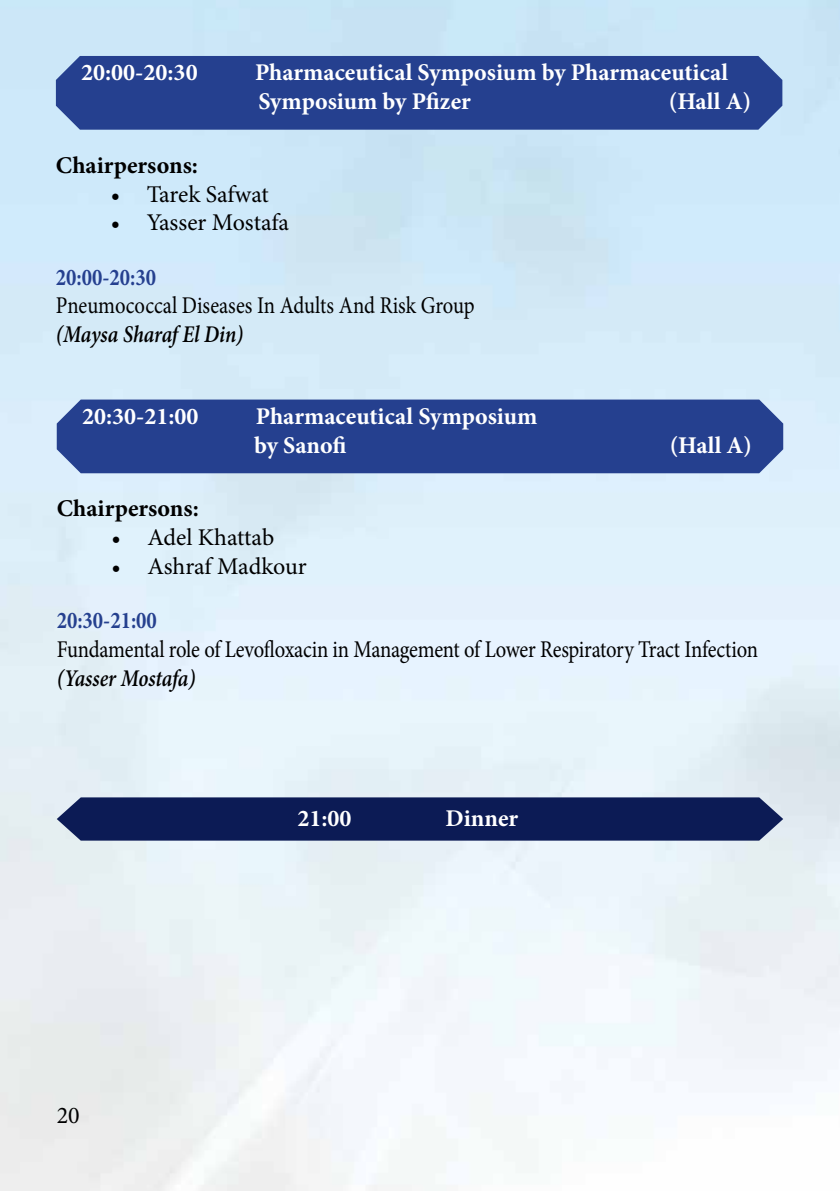
<style>
.page{position:relative;width:840px;height:1191px;background:#fff}
.page>*{position:absolute;margin:0;border:0;box-sizing:border-box;transform-origin:0 0}
.t1{font:700 24px/28.8px "Minion Pro";color:#fff}
.t2{font:24px "Minion Pro";letter-spacing:-.01em;color:#000;scale:.86 1}
.t3{font:24px "Minion Pro";letter-spacing:-.01em;color:#000}
.t4{font:italic 600 24px "Minion Pro";letter-spacing:-.01em;color:#000;scale:.86 1}
.t5{font:700 24px "Minion Pro";color:#000}
.t6{font:700 24px "Minion Pro";color:#25408f;scale:.86 1}
</style>
<div class="page">
<img style="left:0;top:0;width:839px;height:1191px">
<div style="left:56px;top:56px;width:726px;height:74px;background:#25408f"></div>
<div style="left:57px;top:399px;width:725px;height:74px;background:#25408f"></div>
<div style="left:57px;top:797px;width:725px;height:43px;background:#0c1b55"></div>
<p class="t1" style="left:81px;top:58px;width:118px">20:00-20:30</p>
<p class="t1" style="left:255px;top:58px;width:474px">Pharmaceutical Symposium by Pharmaceutical<br>Symposium by Pfizer</p>
<p class="t1" style="left:668px;top:87px;width:84px">(Hall A)</p>
<p class="t5" style="left:56px;top:148px;width:143px">Chairpersons:</p>
<p class="t3" style="left:111px;top:178px;width:160px">• Tarek Safwat</p>
<p class="t3" style="left:111px;top:207px;width:180px">• Yasser Mostafa</p>
<p class="t6" style="left:56px;top:260px;width:118px">20:00-20:30</p>
<p class="t2" style="left:56px;top:290px;width:488px">Pneumococcal Diseases In Adults And Risk Group</p>
<p class="t4" style="left:56px;top:318px;width:219px">(Maysa Sharaf El Din)</p>
<p class="t1" style="left:82px;top:402px;width:118px">20:30-21:00</p>
<p class="t1" style="left:254px;top:402px;width:285px">Pharmaceutical Symposium by Sanofi</p>
<p class="t5" style="left:57px;top:492px;width:143px">Chairpersons:</p>
<p class="t3" style="left:111px;top:521px;width:164px">• Adel Khattab</p>
<p class="t3" style="left:111px;top:550px;width:197px">• Ashraf Madkour</p>
<p class="t1" style="left:669px;top:430px;width:84px">(Hall A)</p>
<p class="t6" style="left:57px;top:603px;width:118px">20:30-21:00</p>
<p class="t2" style="left:57px;top:633px;width:816px">Fundamental role of Levofloxacin in Management of Lower Respiratory Tract Infection</p>
<p class="t4" style="left:57px;top:661px;width:163px">(Yasser Mostafa)</p>
<p class="t3" style="left:57px;top:1099px;width:25px">20</p>
<p class="t1" style="left:297px;top:803px;width:56px">21:00</p>
<p class="t1" style="left:445px;top:803px;width:74px">Dinner</p>
</div>
